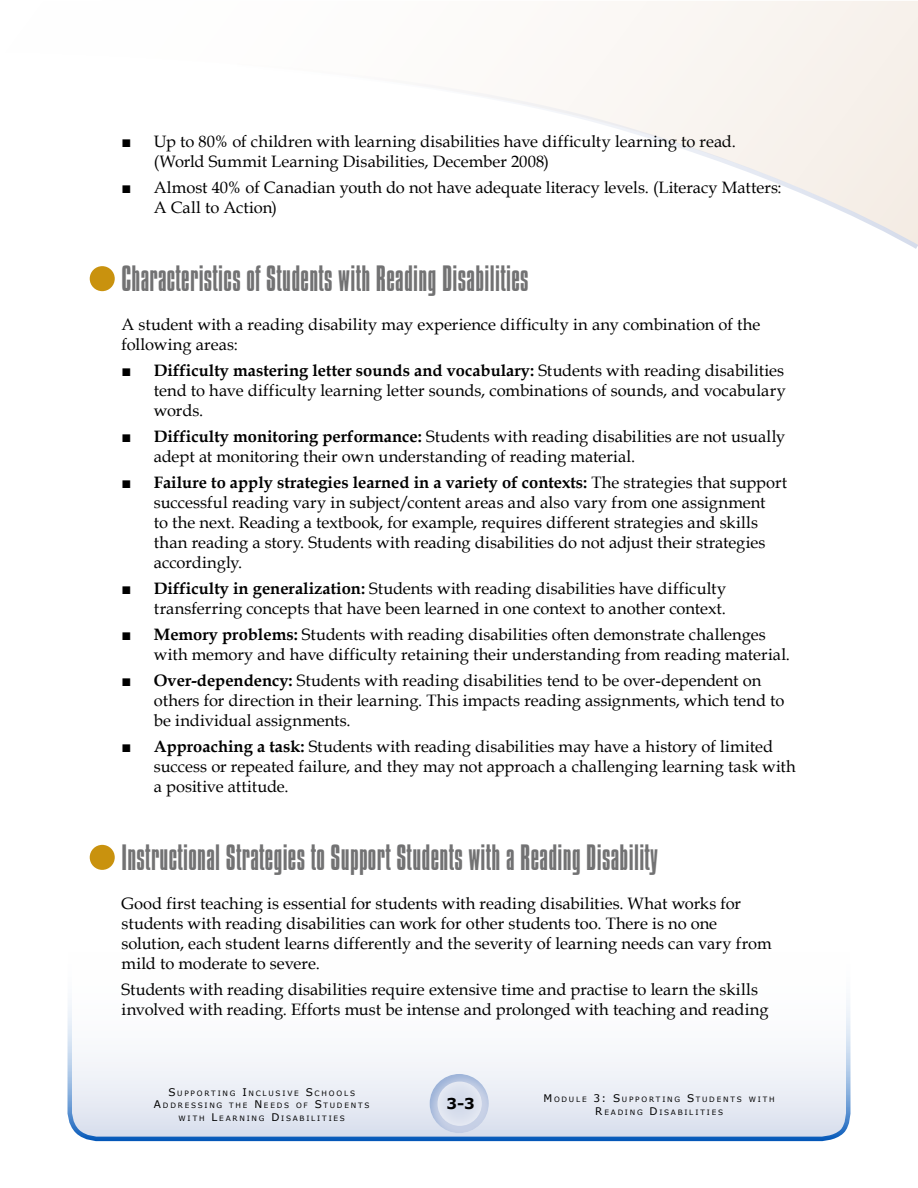
<style>
.page{position:relative;width:918px;height:1188px;background:#fff}
.page>*{position:absolute;margin:0;border:0;box-sizing:border-box;transform-origin:0 0}
.Head_B{font:300 31.5px "Compacta BT";letter-spacing:.01em;color:#727273}
.P__06{font:16.5px/19.8px "Book Antiqua";color:#000}
.t1{font:700 15px "Verdana";color:#000}
.t2{font:7.35px/12.6px "Verdana";letter-spacing:.24em;color:#000;text-align:center}
.s1{font-family:"Arial"}
.s2{font-weight:700}
.s3{font-size:10.5px}
</style>
<div class="page">
<svg style="left:67px;top:1000px;width:784px;height:142px;fill:#f2f4f9"></svg>
<div style="left:416px;top:1063px;width:86px;height:70px;background:#0055b8;opacity:.4"></div>
<div style="left:423px;top:1070px;width:72px;height:57px;background:#fff;opacity:.75"></div>
<div style="left:612px;top:1px;width:306px;height:48px;background:#f9f4f0"></div>
<svg style="left:475px;top:49px;width:443px;height:200px"></svg>
<div style="left:90px;top:266px;width:25px;height:25px;background:#c9920e;border-radius:50%"></div>
<div style="left:90px;top:845px;width:25px;height:25px;background:#c9920e;border-radius:50%"></div>
<p class="P__06" style="left:154px;top:131px;width:584px;text-indent:-32px"><span class="s1">■</span> Up to 80% of children with learning disabilities have difficulty learning to read. (World Summit Learning Disabilities, December 2008)</p>
<p class="P__06" style="left:154px;top:177px;width:629px;text-indent:-32px"><span class="s1">■</span> Almost 40% of Canadian youth do not have adequate literacy levels. (Literacy Matters:<br>A Call to Action)</p>
<h2 class="Head_B" style="left:122px;top:261px;width:409px">Characteristics of Students with Reading Disabilities</h2>
<p class="P__06" style="left:122px;top:315px;width:640px">A student with a reading disability may experience difficulty in any combination of the following areas:</p>
<p class="P__06" style="left:154px;top:361px;width:634px;text-align:justify;text-indent:-32px"><span class="s1">■</span> <span class="s2">Difficulty mastering letter sounds and vocabulary:</span> Students with reading disabilities tend to have difficulty learning letter sounds, combinations of sounds, and vocabulary words.</p>
<p class="P__06" style="left:154px;top:426px;width:633px;text-indent:-32px"><span class="s1">■</span> <span class="s2">Difficulty monitoring performance:</span> Students with reading disabilities are not usually adept at monitoring their own understanding of reading material.</p>
<p class="P__06" style="left:154px;top:473px;width:635px;text-indent:-32px"><span class="s1">■</span> <span class="s2">Failure to apply strategies learned in a variety of contexts:</span> The strategies that support successful reading vary in subject/content areas and also vary from one assignment<br>to the next. Reading a textbook, for example, requires different strategies and skills than reading a story. Students with reading disabilities do not adjust their strategies accordingly.</p>
<p class="P__06" style="left:122px;top:578px;width:606px;text-align:right"><span class="s1">■</span> <span class="s2">Difficulty in generalization:</span> Students with reading disabilities have difficulty transferring concepts that have been learned in one context to another context.</p>
<p class="P__06" style="left:154px;top:624px;width:638px;text-indent:-32px"><span class="s1">■</span> <span class="s2">Memory problems:</span> Students with reading disabilities often demonstrate challenges with memory and have difficulty retaining their understanding from reading material.</p>
<p class="P__06" style="left:154px;top:670px;width:632px;text-indent:-32px"><span class="s1">■</span> <span class="s2">Over-dependency:</span> Students with reading disabilities tend to be over-dependent on others for direction in their learning. This impacts reading assignments, which tend to be individual assignments.</p>
<p class="P__06" style="left:154px;top:736px;width:643px;text-indent:-32px"><span class="s1">■</span> <span class="s2">Approaching a task:</span> Students with reading disabilities may have a history of limited success or repeated failure, and they may not approach a challenging learning task with a positive attitude.</p>
<h2 class="Head_B" style="left:122px;top:840px;width:538px">Instructional Strategies to Support Students with a Reading Disability</h2>
<p class="P__06" style="left:122px;top:893px;width:652px">Good first teaching is essential for students with reading disabilities. What works for students with reading disabilities can work for other students too. There is no one solution, each student learns differently and the severity of learning needs can vary from mild to moderate to severe.</p>
<p class="P__06" style="left:122px;top:979px;width:649px">Students with reading disabilities require extensive time and practise to learn the skills involved with reading. Efforts must be intense and prolonged with teaching and reading</p>
<p class="t2" style="left:154px;top:1086px;width:217px"><span class="s3">S</span> UPPORTING <span class="s3">I</span> NCLUSIVE <span class="s3">S</span> CHOOLS<br><span class="s3">A</span>DDRESSING THE <span class="s3">N</span> EEDS OF <span class="s3">S</span>TUDENTS<br>WITH <span class="s3">L</span> EARNING <span class="s3">D</span> ISABILITIES</p>
<p class="t2" style="left:543px;top:1093px;width:233px"><span class="s3">M</span>ODULE <span class="s3">3: S</span> UPPORTING <span class="s3">S</span>TUDENTS WITH<br><span class="s3">R</span> EADING <span class="s3">D</span> ISABILITIES</p>
<p class="t1" style="left:446px;top:1094px;width:30px">3-3</p>
</div>
